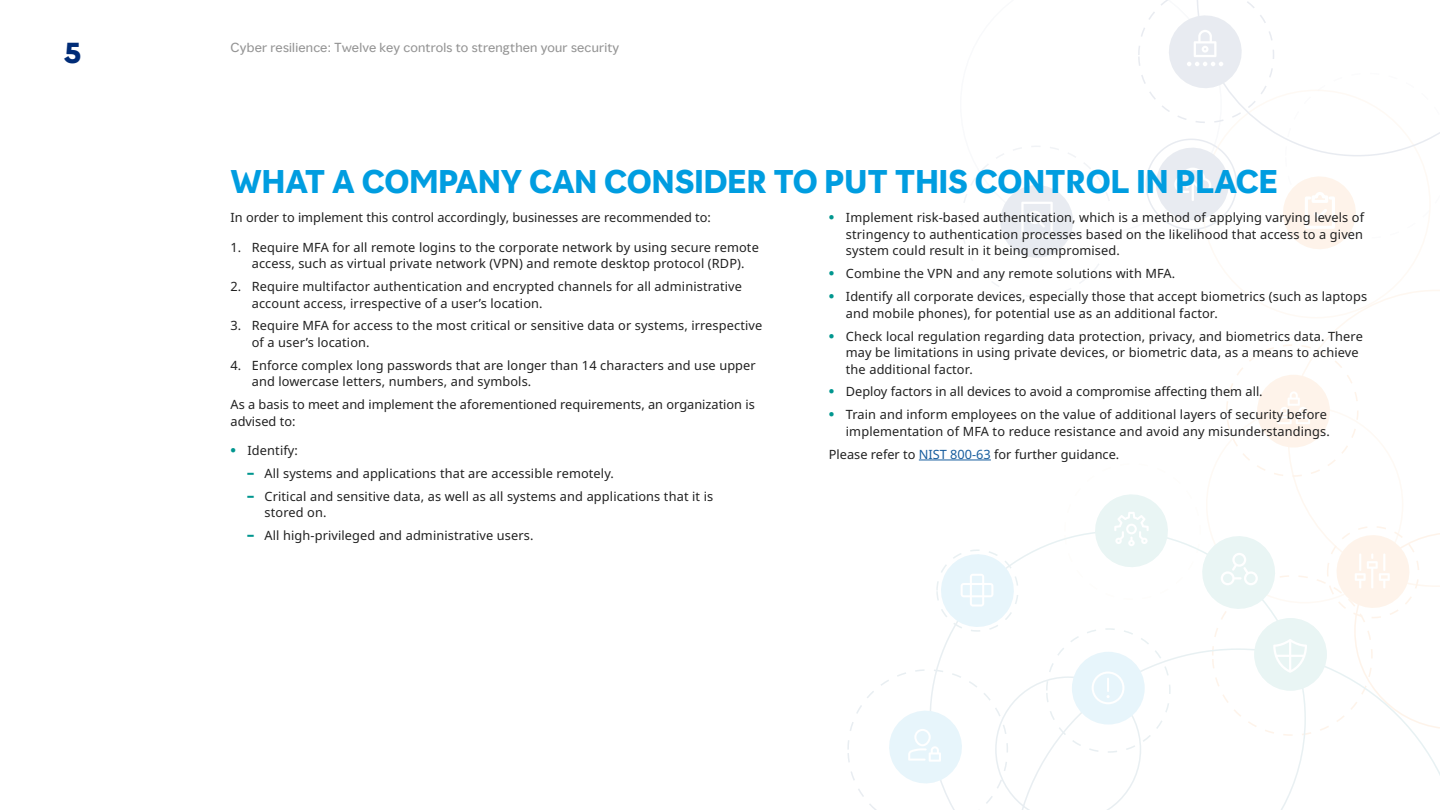
<style>
.page{position:relative;width:1440px;height:810px;background:#fff}
.page>*{position:absolute;margin:0;border:0;box-sizing:border-box;transform-origin:0 0}
.Body_Headline__20_20{font:700 30px "MMC Display";color:#009de0}
.t1{font:700 27px "MMC Display";color:#002c77}
.Body__8_5_11{font:12.75px/16.5px "Noto Sans";letter-spacing:.01em;color:#202020}
.t2{font:12px "MMC Display";letter-spacing:.02em;color:#949494}
.s1{font-family:"MMC Display";font-weight:700;color:#00968f}
.s2{color:#175d9e}
</style>
<div class="page">
<svg style="left:847px;top:0;width:592px;height:810px"></svg>
<hr style="left:918px;top:460px;width:72px;height:1px;background:#175d9e">
<h2 class="t1" style="left:64px;top:35px;width:19px">5</h2>
<p class="t2" style="left:230px;top:39px;width:390px">Cyber resilience: Twelve key controls to strengthen your security</p>
<h3 class="Body_Headline__20_20" style="left:230px;top:162px;width:1049px">WHAT A COMPANY CAN CONSIDER TO PUT THIS CONTROL IN PLACE</h3>
<p class="Body__8_5_11" style="left:230px;top:210px;width:482px">In order to implement this control accordingly, businesses are recommended to:</p>
<p class="Body__8_5_11" style="left:230px;top:239px;width:530px;text-align:center">1. Require MFA for all remote logins to the corporate network by using secure remote access, such as virtual private network (VPN) and remote desktop protocol (RDP).</p>
<p class="Body__8_5_11" style="left:252px;top:278px;width:492px;text-indent:-21px">2. Require multifactor authentication and encrypted channels for all administrative account access, irrespective of a user’s location.</p>
<p class="Body__8_5_11" style="left:252px;top:318px;width:512px;text-indent:-21px">3. Require MFA for access to the most critical or sensitive data or systems, irrespective of a user’s location.</p>
<p class="Body__8_5_11" style="left:252px;top:357px;width:505px;text-indent:-21px">4. Enforce complex long passwords that are longer than 14 characters and use upper and lowercase letters, numbers, and symbols.</p>
<p class="Body__8_5_11" style="left:230px;top:397px;width:526px">As a basis to meet and implement the aforementioned requirements, an organization is advised to:</p>
<p class="Body__8_5_11" style="left:230px;top:442px;width:69px"><span class="s1">•</span> Identify:</p>
<p class="Body__8_5_11" style="left:247px;top:465px;width:368px"><span class="s1">–</span> All systems and applications that are accessible remotely.</p>
<p class="Body__8_5_11" style="left:264px;top:488px;width:450px;text-indent:-17px"><span class="s1">–</span> Critical and sensitive data, as well as all systems and applications that it is stored on.</p>
<p class="Body__8_5_11" style="left:247px;top:528px;width:287px"><span class="s1">–</span> All high-privileged and administrative users.</p>
<p class="Body__8_5_11" style="left:845px;top:210px;width:519px;text-align:justify;text-indent:-17px"><span class="s1">•</span> Implement risk-based authentication, which is a method of applying varying levels of stringency to authentication processes based on the likelihood that access to a given system could result in it being compromised.</p>
<p class="Body__8_5_11" style="left:828px;top:266px;width:348px"><span class="s1">•</span> Combine the VPN and any remote solutions with MFA.</p>
<p class="Body__8_5_11" style="left:845px;top:289px;width:522px;text-indent:-17px"><span class="s1">•</span> Identify all corporate devices, especially those that accept biometrics (such as laptops and mobile phones), for potential use as an additional factor.</p>
<p class="Body__8_5_11" style="left:845px;top:328px;width:518px;text-indent:-17px"><span class="s1">•</span> Check local regulation regarding data protection, privacy, and biometrics data. There may be limitations in using private devices, or biometric data, as a means to achieve the additional factor.</p>
<p class="Body__8_5_11" style="left:828px;top:384px;width:435px"><span class="s1">•</span> Deploy factors in all devices to avoid a compromise affecting them all.</p>
<p class="Body__8_5_11" style="left:828px;top:407px;width:502px;text-align:right"><span class="s1">•</span> Train and inform employees on the value of additional layers of security before implementation of MFA to reduce resistance and avoid any misunderstandings.</p>
<p class="Body__8_5_11" style="left:828px;top:446px;width:292px">Please refer to <span class="s2">NIST 800-63</span> for further guidance.</p>
</div>
